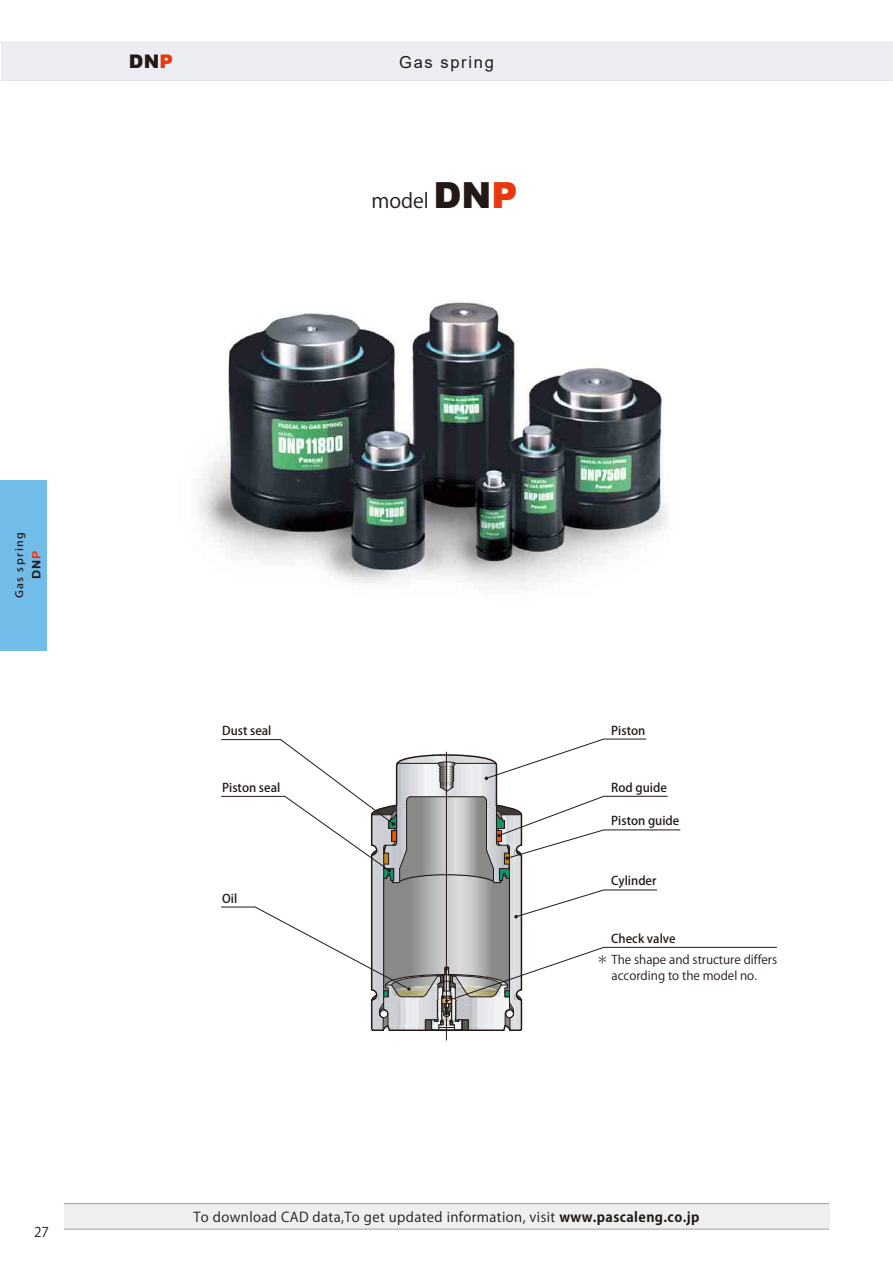
<style>
.page{position:relative;width:893px;height:1263px;background:#fff}
.page>*{position:absolute;margin:0;border:0;box-sizing:border-box;transform-origin:0 0}
.t1{font:19.95px "Koz Go Pro Regular 90 msp RKSJ H";color:#231916}
.t2{font:900 18.75px "Arial";color:#231916}
.t3{font:16.5px "Arial";letter-spacing:.1em;color:#231916}
.t4{font:13.5px "Koz Go Pro Regular 90 msp RKSJ H";letter-spacing:.03em;color:#231916}
.t5{font:12px "Koz Go Pro Medium 90 msp RKSJ H";color:#231916}
.t6{font:12px/16.5px "Koz Go Pro Regular 90 msp RKSJ H";color:#231916;text-align:center}
.t7{font:700 11.55px "Arial";color:#231916;scale:1.11 1}
.t8{font:10.2px "Koz Go Pro Medium 90 msp RKSJ H";letter-spacing:.125em;color:#231916;scale:1.11 1}
.s1{color:#e8380e}
.s2{font-family:"Arial";font-weight:900;font-size:36px}
.s3{font-family:"Arial";font-weight:900;font-size:36px;color:#e8380e}
.s4{font-family:"Koz Go Pro Bold 90 msp RKSJ H"}
</style>
<div class="page">
<img style="left:198px;top:300px;width:470px;height:285px">
<hr style="left:446px;top:752px;width:1px;height:288px;background:#231916">
<svg style="left:221px;top:739px;width:556px;height:293px"></svg>
<div style="left:1px;top:43px;width:891px;height:38px;background:#eceef3"></div>
<svg style="left:1px;top:42px;width:891px;height:1px"></svg>
<hr style="left:1px;top:43px;width:891px;height:1px;background:#d1d3d4">
<hr style="left:1px;top:81px;width:891px;height:1px;background:#d1d3d4">
<div style="left:64px;top:1203px;width:765px;height:26px;background:#eeefef"></div>
<hr style="left:64px;top:1229px;width:765px;height:1px;background:#9f9fa0">
<hr style="left:64px;top:1203px;width:765px;height:1px;background:#9f9fa0">
<div style="left:1px;top:480px;width:46px;height:170px;background:#72bce9"></div>
<h2 class="t2" style="left:129px;top:48px;width:45px">DN<span class="s1">P</span></h2>
<p class="t3" style="left:399px;top:53px;width:96px">Gas spring</p>
<h1 class="t1" style="left:371px;top:193px;width:148px">model <span class="s2">DN</span><span class="s3">P</span></h1>
<p class="t8" style="left:15px;top:598px;width:61px;rotate:-90deg">Gas spring</p>
<p class="t7" style="left:30px;top:579px;width:27px;rotate:-90deg">DN<span class="s1">P</span></p>
<p class="t4" style="left:34px;top:1226px;width:16px">27</p>
<p class="t5" style="left:222px;top:726px;width:51px">Dust seal</p>
<p class="t5" style="left:222px;top:783px;width:60px">Piston seal</p>
<p class="t5" style="left:222px;top:893px;width:17px">Oil</p>
<p class="t5" style="left:611px;top:725px;width:36px">Piston</p>
<p class="t5" style="left:611px;top:783px;width:57px">Rod guide</p>
<p class="t5" style="left:611px;top:816px;width:70px">Piston guide</p>
<p class="t5" style="left:611px;top:876px;width:47px">Cylinder</p>
<p class="t5" style="left:611px;top:934px;width:66px">Check valve</p>
<p class="t6" style="left:597px;top:953px;width:182px">＊ The shape and structure differs according to the model no.</p>
<p class="t4" style="left:193px;top:1211px;width:507px">To download CAD data,To get updated information, visit <span class="s4">www.pascaleng.co.jp</span></p>
</div>
